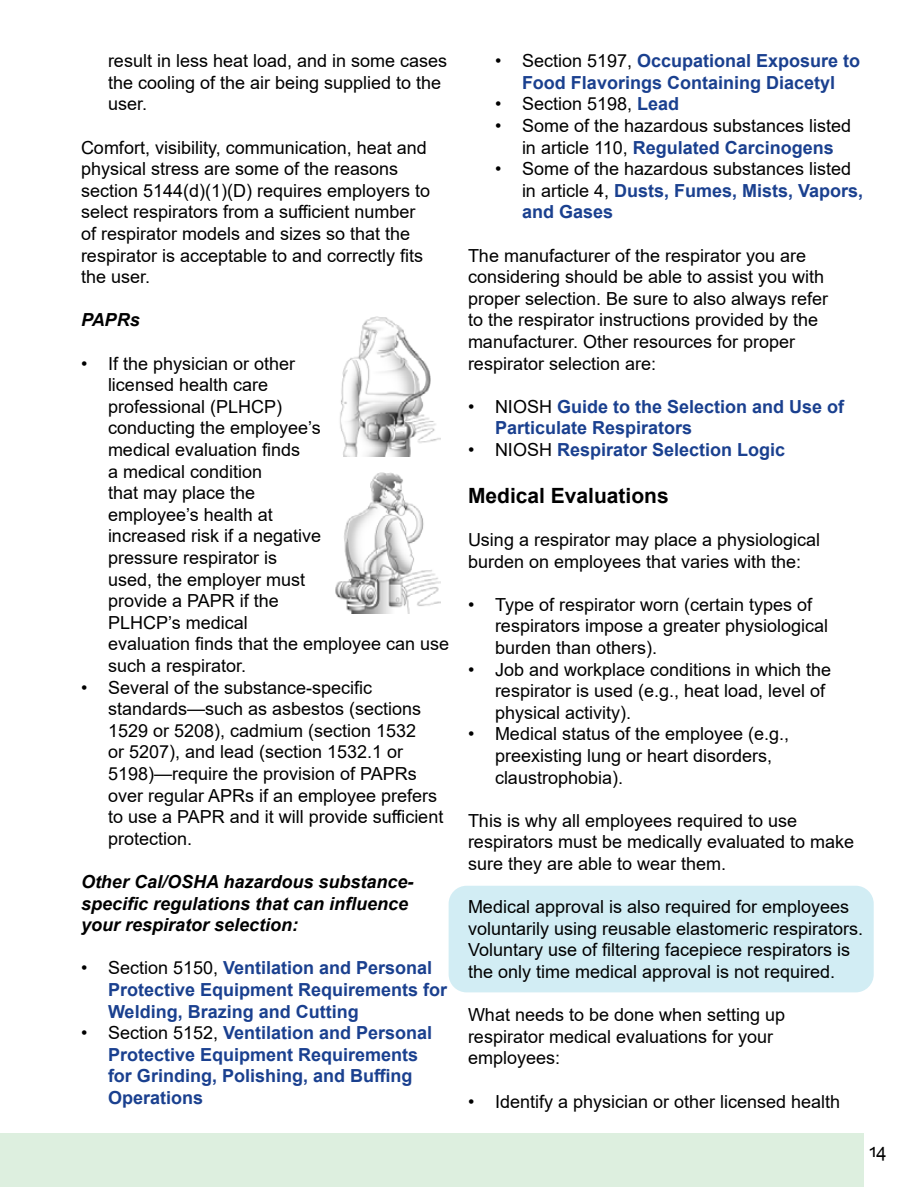
<style>
.page{position:relative;width:918px;height:1188px;background:#fff}
.page>*{position:absolute;margin:0;border:0;box-sizing:border-box;transform-origin:0 0}
.t1{font:700 21px "Arial";color:#000}
.t2{font:18px/21.6px "Arial";color:#000}
.t3{font:700 18px/21.6px "Arial";color:#1a408f}
.t4{font:italic 700 18px/21.6px "Arial";color:#000}
.s1{font-weight:400;color:#000}
.s2{font-weight:700;color:#1a408f}
</style>
<div class="page">
<div style="left:449px;top:886px;width:425px;height:106px;background:#d2edf4;border-radius:18px"></div>
<img style="left:340px;top:316px;width:100px;height:141px">
<img style="left:335px;top:472px;width:105px;height:141px">
<div style="left:0;top:1133px;width:863px;height:54px;background:#ddefdf"></div>
<p class="t2" style="left:108px;top:50px;width:341px">result in less heat load, and in some cases the cooling of the air being supplied to the user.</p>
<p class="t2" style="left:81px;top:136px;width:351px">Comfort, visibility, communication, heat and physical stress are some of the reasons section 5144(d)(1)(D) requires employers to select respirators from a sufficient number of respirator models and sizes so that the respirator is acceptable to and correctly fits the user.</p>
<h4 class="t4" style="left:81px;top:310px;width:60px">PAPRs</h4>
<p class="t2" style="left:108px;top:352px;width:343px;text-indent:-27px">• If the physician or other<br>licensed health care<br>professional (PLHCP)<br>conducting the employee’s<br>medical evaluation finds<br>a medical condition<br>that may place the<br>employee’s health at<br>increased risk if a negative<br>pressure respirator is<br>used, the employer must<br>provide a PAPR if the<br>PLHCP’s medical<br>evaluation finds that the employee can use such a respirator.</p>
<p class="t2" style="left:108px;top:676px;width:337px;text-indent:-27px">• Several of the substance-specific standards—such as asbestos (sections 1529 or 5208), cadmium (section 1532<br>or 5207), and lead (section 1532.1 or 5198)—require the provision of PAPRs over regular APRs if an employee prefers to use a PAPR and it will provide sufficient protection.</p>
<p class="t4" style="left:81px;top:871px;width:334px">Other Cal/OSHA hazardous substance&shy;specific regulations that can influence your respirator selection:</p>
<p class="t3" style="left:108px;top:957px;width:341px;text-indent:-27px"><span class="s1">• Section 5150,</span> Ventilation and Personal<br>Protective Equipment Requirements for<br>Welding, Brazing and Cutting</p>
<p class="t3" style="left:108px;top:1022px;width:326px;text-indent:-27px"><span class="s1">• Section 5152,</span> Ventilation and Personal<br>Protective Equipment Requirements for Grinding, Polishing, and Buffing<br>Operations</p>
<p class="t3" style="left:495px;top:50px;width:367px;text-align:center"><span class="s1">• Section 5197,</span> Occupational Exposure to<br>Food Flavorings Containing Diacetyl</p>
<p class="t2" style="left:495px;top:93px;width:186px">• Section 5198, <span class="s2">Lead</span></p>
<p class="t2" style="left:495px;top:115px;width:358px;text-align:center">• Some of the hazardous substances listed in article 110, <span class="s2">Regulated Carcinogens</span></p>
<p class="t2" style="left:522px;top:158px;width:343px;text-indent:-27px">• Some of the hazardous substances listed in article 4, <span class="s2">Dusts, Fumes, Mists, Vapors, and Gases</span></p>
<p class="t2" style="left:468px;top:244px;width:362px">The manufacturer of the respirator you are considering should be able to assist you with proper selection. Be sure to also always refer to the respirator instructions provided by the manufacturer. Other resources for proper respirator selection are:</p>
<p class="t3" style="left:495px;top:396px;width:351px;text-indent:-27px"><span class="s1">• NIOSH</span> Guide to the Selection and Use of<br>Particulate Respirators</p>
<p class="t3" style="left:468px;top:439px;width:319px"><span class="s1">• NIOSH</span> Respirator Selection Logic</p>
<h3 class="t1" style="left:468px;top:481px;width:202px">Medical Evaluations</h3>
<p class="t2" style="left:468px;top:529px;width:354px">Using a respirator may place a physiological burden on employees that varies with the:</p>
<p class="t2" style="left:495px;top:593px;width:335px;text-indent:-27px">• Type of respirator worn (certain types of respirators impose a greater physiological burden than others).</p>
<p class="t2" style="left:495px;top:658px;width:338px;text-indent:-27px">• Job and workplace conditions in which the respirator is used (e.g., heat load, level of physical activity).</p>
<p class="t2" style="left:495px;top:723px;width:296px;text-indent:-27px">• Medical status of the employee (e.g., preexisting lung or heart disorders, claustrophobia).</p>
<p class="t2" style="left:468px;top:809px;width:388px">This is why all employees required to use respirators must be medically evaluated to make sure they are able to wear them.</p>
<p class="t2" style="left:468px;top:896px;width:397px">Medical approval is also required for employees voluntarily using reusable elastomeric respirators.<br>Voluntary use of filtering facepiece respirators is the only time medical approval is not required.</p>
<p class="t2" style="left:468px;top:1004px;width:319px">What needs to be done when setting up respirator medical evaluations for your employees:</p>
<p class="t2" style="left:468px;top:1090px;width:374px">• Identify a physician or other licensed health</p>
<p class="t2" style="left:869px;top:1139px;width:18px">14</p>
</div>
